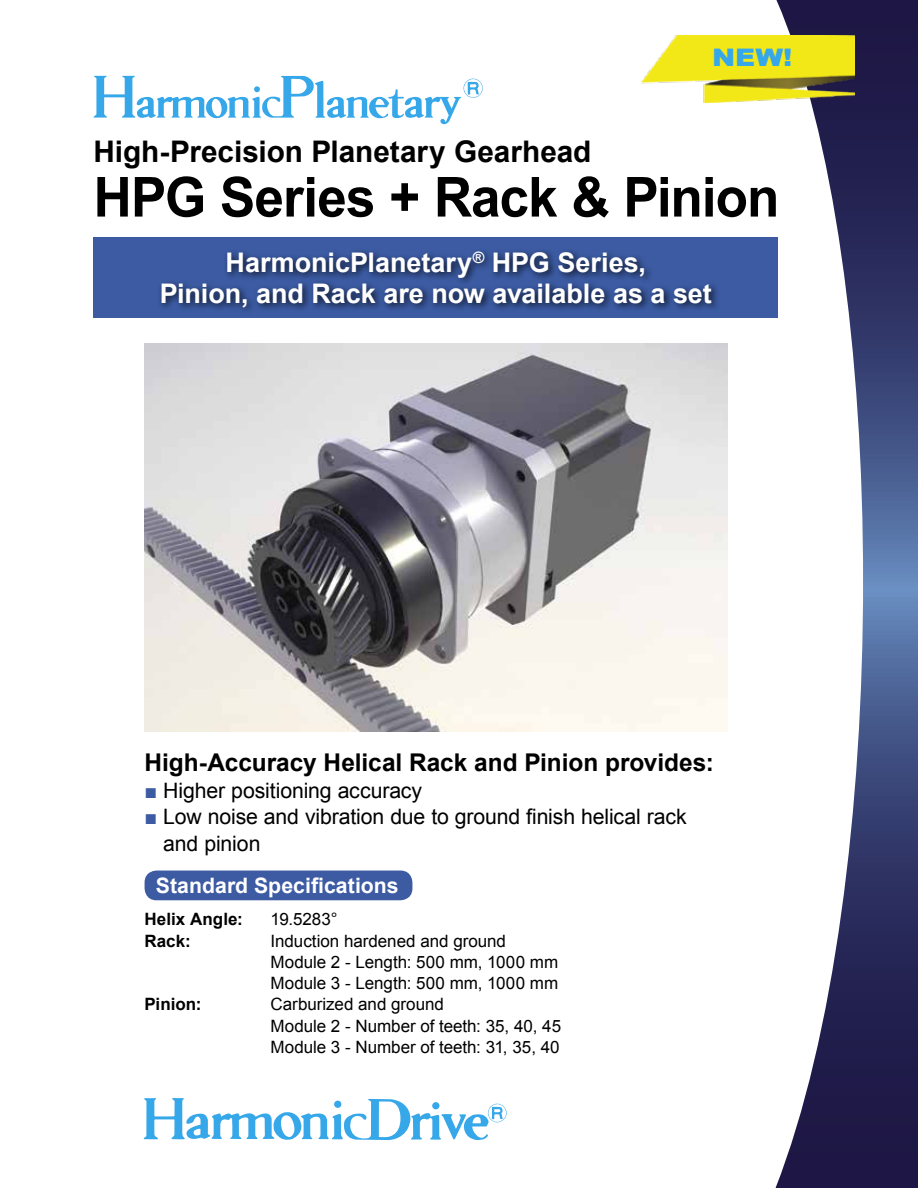
<style>
.page{position:relative;width:918px;height:1188px;background:#fff}
.page>*{position:absolute;margin:0;border:0;box-sizing:border-box;transform-origin:0 0}
.t1{font:700 55.35px "Arial";letter-spacing:-.02em;color:#000;scale:.96 1}
.t2{font:700 29.7px "Arial";color:#000}
.t3{font:700 27px/30.9px "Arial";color:#fff;text-align:center}
.t4{font:700 24.45px "Arial";color:#000}
.t5{font:900 24.15px "Arial";color:#36a7e9;scale:1.15 1}
.t6{font:21.3px/26.5px "Arial";letter-spacing:-.005em;color:#000}
.t7{font:700 21.3px "Arial";color:#fff}
.t8{font:16.95px/21.3px "Arial";letter-spacing:-.005em;color:#000}
.t9{font:700 16.95px "Arial";color:#000}
.s1{color:#3c5ba3}
</style>
<div class="page">
<svg style="left:776px;top:0;width:142px;height:1188px"></svg>
<svg style="left:143px;top:1098px;width:364px;height:43px"></svg>
<img style="left:642px;top:36px;width:212px;height:66px">
<div style="left:94px;top:237px;width:684px;height:81px;background:#3c5ba3"></div>
<div style="left:157px;top:247px;width:564px;height:69px;background:#000;opacity:.75"></div>
<img style="left:144px;top:343px;width:583px;height:388px">
<svg style="left:94px;top:76px;width:389px;height:48px"></svg>
<div style="left:145px;top:871px;width:267px;height:29px;background:#3c5ba3;border-radius:12px"></div>
<h3 class="t5" style="left:712px;top:40px;width:71px">NEW!</h3>
<h2 class="t2" style="left:94px;top:132px;width:499px">High-Precision Planetary Gearhead</h2>
<h1 class="t1" style="left:94px;top:160px;width:716px">HPG Series + Rack &amp; Pinion</h1>
<h3 class="t3" style="left:160px;top:248px;width:554px">HarmonicPlanetary<sup>®</sup> HPG Series,<br>Pinion, and Rack are now available as a set</h3>
<h3 class="t4" style="left:145px;top:746px;width:571px">High-Accuracy Helical Rack and Pinion provides:</h3>
<p class="t6" style="left:145px;top:777px;width:279px"><span class="s1">■</span> Higher positioning accuracy</p>
<p class="t6" style="left:163px;top:804px;width:525px;text-indent:-19px"><span class="s1">■</span> Low noise and vibration due to ground finish helical rack and pinion</p>
<p class="t7" style="left:156px;top:871px;width:244px">Standard Specifications</p>
<p class="t9" style="left:145px;top:908px;width:100px">Helix Angle:</p>
<p class="t8" style="left:271px;top:909px;width:69px">19.5283°</p>
<p class="t9" style="left:145px;top:929px;width:48px">Rack:</p>
<p class="t8" style="left:271px;top:930px;width:289px">Induction hardened and ground<br>Module 2 - Length: 500 mm, 1000 mm<br>Module 3 - Length: 500 mm, 1000 mm</p>
<p class="t9" style="left:145px;top:993px;width:59px">Pinion:</p>
<p class="t8" style="left:271px;top:994px;width:292px">Carburized and ground<br>Module 2 - Number of teeth: 35, 40, 45<br>Module 3 - Number of teeth: 31, 35, 40</p>
</div>
